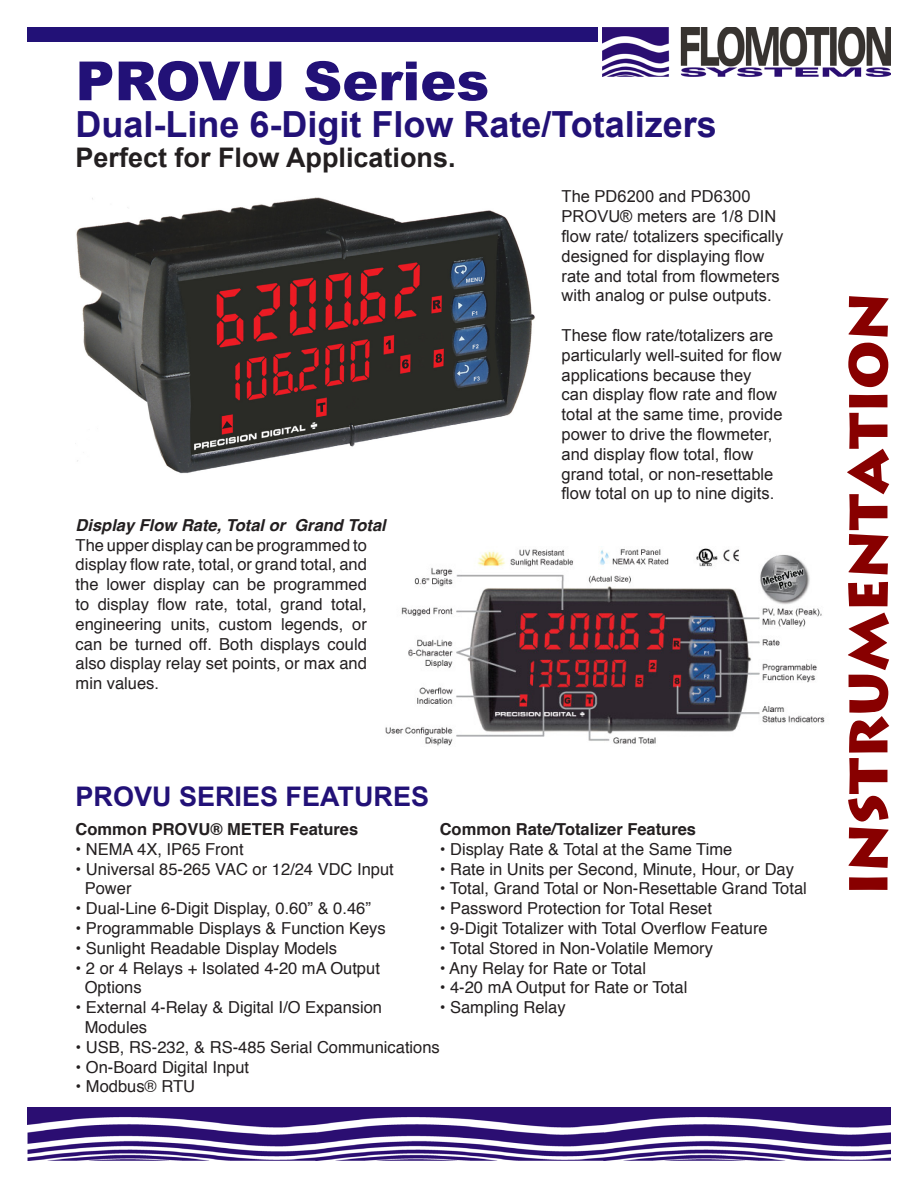
<style>
.page{position:relative;width:918px;height:1188px;background:#fff}
.page>*{position:absolute;margin:0;border:0;box-sizing:border-box;transform-origin:0 0}
.t1{font:700 54px "Lithograph";color:#800}
.t2{font:900 54px "Arial";color:#217}
.t3{font:700 36px "Arial";color:#217}
.t4{font:700 27px "Arial";color:#231f20}
.t5{font:700 27px "Arial";color:#217}
.t6{font:16.5px/19.8px "Helvetica";color:#231f20}
.t7{font:16.5px/19.8px "Arial";color:#231f20}
.t8{font:700 16.5px "Helvetica";color:#231f20}
.t9{font:italic 700 16.5px "Helvetica";color:#231f20}
</style>
<div class="page">
<img style="left:27px;top:1107px;width:864px;height:54px">
<img style="left:603px;top:27px;width:288px;height:49px">
<div style="left:27px;top:27px;width:570px;height:14px;background:#217"></div>
<img style="left:385px;top:546px;width:440px;height:200px">
<img style="left:76px;top:197px;width:459px;height:277px">
<p class="t2" style="left:76px;top:42px;width:415px">PROVU Series</p>
<p class="t3" style="left:76px;top:100px;width:643px">Dual-Line 6-Digit Flow Rate/Totalizers</p>
<p class="t4" style="left:76px;top:139px;width:382px">Perfect for Flow Applications.</p>
<p class="t9" style="left:76px;top:512px;width:312px">Display Flow Rate, Total or Grand Total</p>
<p class="t6" style="left:76px;top:536px;width:293px;text-align:justify">The upper display can be programmed to display flow rate, total, or grand total, and the lower display can be programmed to display flow rate, total, grand total, engineering units, custom legends, or can be turned off. Both displays could also display relay set points, or max and min values.</p>
<p class="t5" style="left:76px;top:779px;width:355px">PROVU SERIES FEATURES</p>
<p class="t7" style="left:562px;top:187px;width:223px">The PD6200 and PD6300<br>PROVU® meters are 1/8 DIN flow rate/ totalizers specifically designed for displaying flow rate and total from flowmeters with analog or pulse outputs.</p>
<p class="t7" style="left:562px;top:326px;width:223px">These flow rate/totalizers are particularly well-suited for flow applications because they<br>can display flow rate and flow total at the same time, provide power to drive the flowmeter, and display flow total, flow grand total, or non-resettable flow total on up to nine digits.</p>
<p class="t8" style="left:76px;top:816px;width:284px">Common PROVU® METER Features</p>
<p class="t6" style="left:76px;top:840px;width:170px">• NEMA 4X, IP65 Front</p>
<p class="t6" style="left:85px;top:859px;width:311px;text-indent:-9px">• Universal 85-265 VAC or 12/24 VDC Input<br>Power</p>
<p class="t6" style="left:76px;top:899px;width:297px">• Dual-Line 6-Digit Display, 0.60” &amp; 0.46”</p>
<p class="t6" style="left:76px;top:919px;width:312px">• Programmable Displays &amp; Function Keys</p>
<p class="t6" style="left:76px;top:939px;width:263px">• Sunlight Readable Display Models</p>
<p class="t6" style="left:85px;top:958px;width:297px;text-indent:-9px">• 2 or 4 Relays + Isolated 4-20 mA Output<br>Options</p>
<p class="t6" style="left:85px;top:998px;width:299px;text-indent:-9px">• External 4-Relay &amp; Digital I/O Expansion<br>Modules</p>
<p class="t6" style="left:76px;top:1038px;width:366px">• USB, RS-232, &amp; RS-485 Serial Communications</p>
<p class="t6" style="left:76px;top:1057px;width:175px">• On-Board Digital Input</p>
<p class="t6" style="left:76px;top:1077px;width:121px">• Modbus® RTU</p>
<p class="t8" style="left:440px;top:816px;width:258px">Common Rate/Totalizer Features</p>
<p class="t6" style="left:440px;top:840px;width:294px">• Display Rate &amp; Total at the Same Time</p>
<p class="t6" style="left:440px;top:859px;width:356px">• Rate in Units per Second, Minute, Hour, or Day</p>
<p class="t6" style="left:440px;top:879px;width:369px">• Total, Grand Total or Non-Resettable Grand Total</p>
<p class="t6" style="left:440px;top:899px;width:274px">• Password Protection for Total Reset</p>
<p class="t6" style="left:440px;top:919px;width:329px">• 9-Digit Totalizer with Total Overflow Feature</p>
<p class="t6" style="left:440px;top:939px;width:275px">• Total Stored in Non-Volatile Memory</p>
<p class="t6" style="left:440px;top:958px;width:208px">• Any Relay for Rate or Total</p>
<p class="t6" style="left:440px;top:978px;width:249px">• 4-20 mA Output for Rate or Total</p>
<p class="t6" style="left:440px;top:998px;width:127px">• Sampling Relay</p>
<p class="t1" style="left:835px;top:896px;width:605px;rotate:-90deg">INSTRUMENTATION</p>
</div>
